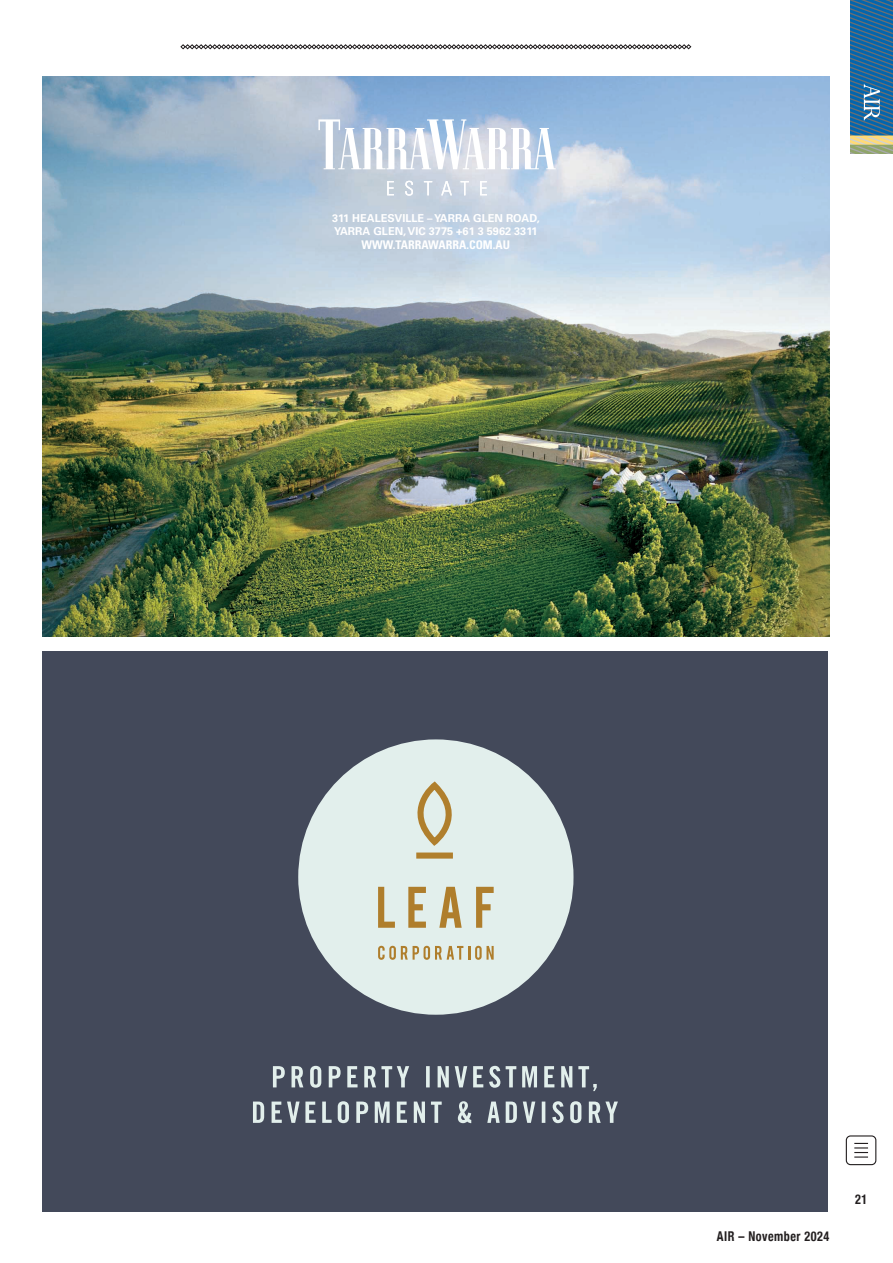
<style>
.page{position:relative;width:893px;height:1263px;background:#fff}
.page>*{position:absolute;margin:0;border:0;box-sizing:border-box;transform-origin:0 0}
.t1{font:700 condensed 13.5px "Helvetica Neue";letter-spacing:.04em;color:#231f20;scale:.9 1}
.t2{font:700 condensed 11.85px "Univers LT Std";color:#fff}
.t3{font:700 10.95px/13px "Univers LT Std";color:#fff}
</style>
<div class="page">
<svg style="left:180px;top:44px;width:511px;height:5px"></svg>
<div style="left:846px;top:1135px;width:30px;height:30px;border:1px solid #231f20;border-radius:4px"></div>
<svg style="left:854px;top:1143px;width:14px;height:14px"></svg>
<svg style="left:850px;top:0;width:43px;height:153px"></svg>
<div style="left:43px;top:651px;width:785px;height:561px;background:#43495a"></div>
<div style="left:298px;top:739px;width:275px;height:276px;background:#e2efec;border-radius:50%"></div>
<svg style="left:416px;top:781px;width:37px;height:78px"></svg>
<svg style="left:378px;top:887px;width:17px;height:41px"></svg>
<svg style="left:408px;top:887px;width:18px;height:41px"></svg>
<svg style="left:439px;top:887px;width:23px;height:41px"></svg>
<svg style="left:476px;top:887px;width:18px;height:41px"></svg>
<svg style="left:378px;top:946px;width:116px;height:14px"></svg>
<svg style="left:253px;top:1101px;width:365px;height:22px"></svg>
<svg style="left:273px;top:1066px;width:324px;height:25px"></svg>
<img style="left:43px;top:77px;width:786px;height:560px">
<svg style="left:424px;top:181px;width:8px;height:14px"></svg>
<svg style="left:387px;top:181px;width:7px;height:14px"></svg>
<svg style="left:405px;top:181px;width:8px;height:15px"></svg>
<svg style="left:441px;top:181px;width:11px;height:14px"></svg>
<svg style="left:480px;top:181px;width:7px;height:14px"></svg>
<svg style="left:461px;top:181px;width:8px;height:14px"></svg>
<svg style="left:318px;top:119px;width:238px;height:50px"></svg>
<p class="t3" style="left:332px;top:211px;width:209px">311 HEALESVILLE – YARRA GLEN ROAD,<br>YARRA GLEN, VIC 3775 +61 3 5962 3311</p>
<p class="t2" style="left:362px;top:237px;width:150px">WWW.TARRAWARRA.COM.AU</p>
<p class="t1" style="left:717px;top:1225px;width:126px">AIR – November 2024</p>
<p class="t1" style="left:855px;top:1188px;width:15px">21</p>
</div>
